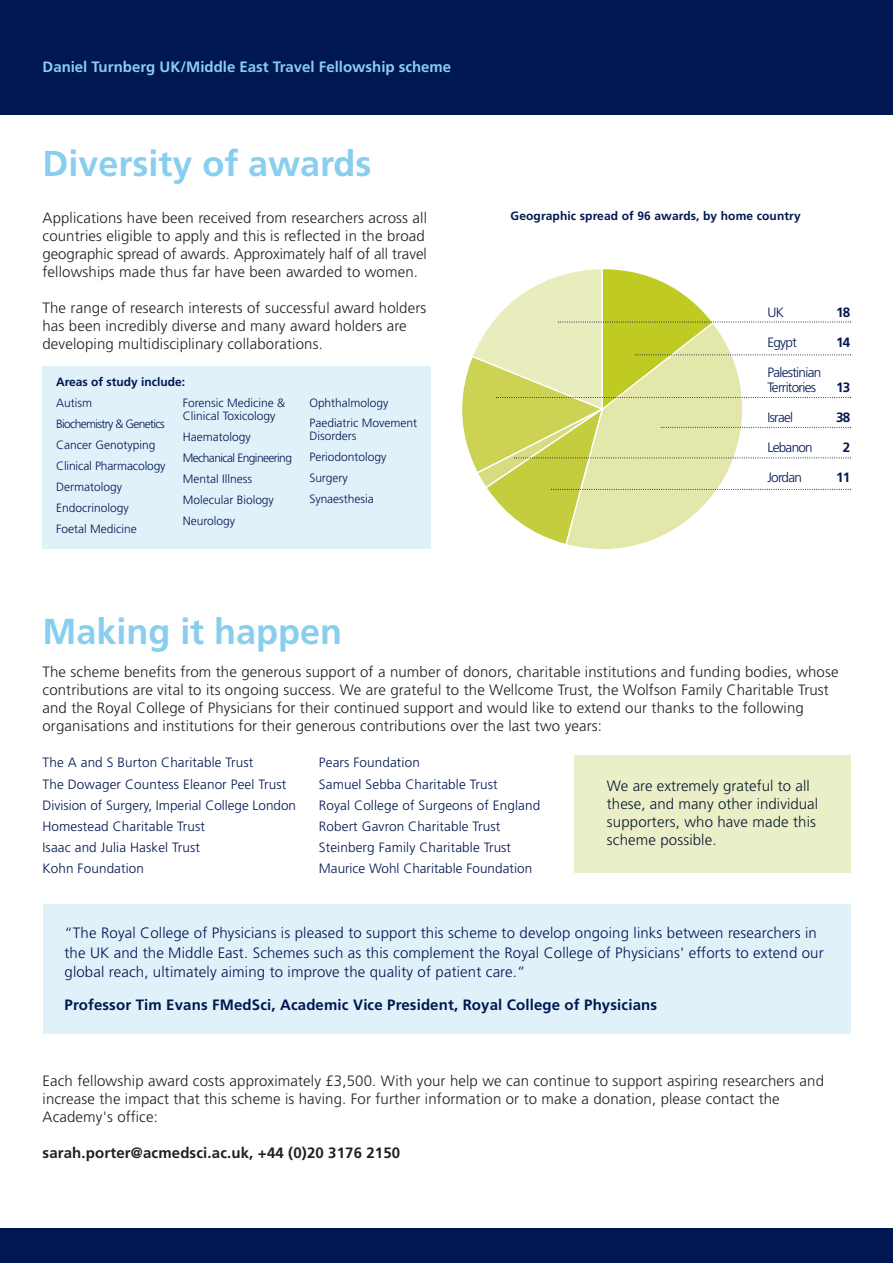
<style>
.page{position:relative;width:893px;height:1263px;background:#fff}
.page>*{position:absolute;margin:0;border:0;box-sizing:border-box;transform-origin:0 0}
.t1{font:700 36px "Frutiger";color:#88ceef}
.t2{font:300 15px/18px "Frutiger";letter-spacing:.01em;color:#231f20}
.t3{font:300 15px/19.5px "Frutiger";letter-spacing:.01em;color:#001751}
.t4{font:300 15px/18px "Frutiger";letter-spacing:.005em;color:#081a32}
.t5{font:700 15px "Frutiger";letter-spacing:.01em;color:#001751}
.t6{font:700 15px "Frutiger";color:#88ceef}
.t7{font:700 15px "Frutiger";letter-spacing:.01em;color:#231f20}
.t8{font:300 13.5px/21px "Frutiger";letter-spacing:.01em;color:#001751}
.t9{font:300 13.5px/15px "Frutiger";letter-spacing:-.05em;color:#001751}
.t10{font:700 13.5px "Frutiger";letter-spacing:-.05em;color:#001751}
.t11{font:300 12px/21px "Frutiger";color:#001751}
.t12{font:700 12px "Frutiger";letter-spacing:.01em;color:#001751}
</style>
<div class="page">
<div style="left:0;top:0;width:893px;height:115px;background:#001751"></div>
<div style="left:0;top:1229px;width:893px;height:34px;background:#001751"></div>
<div style="left:43px;top:366px;width:388px;height:183px;background:#e0f1fa"></div>
<div style="left:43px;top:904px;width:807px;height:130px;background:#e0f1fa"></div>
<svg style="left:462px;top:269px;width:389px;height:280px"></svg>
<div style="left:574px;top:755px;width:276px;height:118px;background:#ebefc8"></div>
<p class="t6" style="left:43px;top:61px;width:410px">Daniel Turnberg UK/Middle East Travel Fellowship scheme</p>
<h1 class="t1" style="left:43px;top:149px;width:331px">Diversity of awards</h1>
<p class="t2" style="left:43px;top:210px;width:386px">Applications have been received from researchers across all countries eligible to apply and this is reflected in the broad geographic spread of awards. Approximately half of all travel fellowships made thus far have been awarded to women.</p>
<p class="t2" style="left:43px;top:300px;width:385px">The range of research interests of successful award holders has been incredibly diverse and many award holders are developing multidisciplinary collaborations.</p>
<p class="t12" style="left:56px;top:377px;width:130px">Areas of study include:</p>
<p class="t11" style="left:56px;top:393px;width:111px">Autism<br>Biochemistry &amp; Genetics<br>Cancer Genotyping<br>Clinical Pharmacology<br>Dermatology<br>Endocrinology<br>Foetal Medicine</p>
<p class="t11" style="left:183px;top:397px;width:104px;line-height:13.5px">Forensic Medicine &amp;<br>Clinical Toxicology</p>
<p class="t11" style="left:183px;top:427px;width:111px">Haematology<br>Mechanical Engineering<br>Mental Illness<br>Molecular Biology<br>Neurology</p>
<p class="t11" style="left:309px;top:394px;width:109px;line-height:19.5px">Ophthalmology<br>Paediatric Movement</p>
<p class="t11" style="left:309px;top:426px;width:79px">Disorders<br>Periodontology<br>Surgery<br>Synaesthesia</p>
<h1 class="t1" style="left:43px;top:617px;width:301px">Making it happen</h1>
<p class="t12" style="left:511px;top:211px;width:292px">Geographic spread of 96 awards, by home country</p>
<p class="t8" style="left:767px;top:302px;width:18px">UK</p>
<p class="t10" style="left:836px;top:306px;width:16px">18</p>
<p class="t8" style="left:767px;top:332px;width:31px">Egypt</p>
<p class="t10" style="left:836px;top:336px;width:16px">14</p>
<p class="t9" style="left:767px;top:365px;width:55px">Palestinian<br>Territories</p>
<p class="t10" style="left:836px;top:381px;width:16px">13</p>
<p class="t8" style="left:767px;top:407px;width:27px">Israel</p>
<p class="t10" style="left:836px;top:411px;width:16px">38</p>
<p class="t9" style="left:767px;top:440px;width:47px">Lebanon</p>
<p class="t10" style="left:843px;top:441px;width:9px">2</p>
<p class="t8" style="left:767px;top:467px;width:36px">Jordan</p>
<p class="t10" style="left:836px;top:471px;width:16px">11</p>
<p class="t2" style="left:43px;top:664px;width:797px">The scheme benefits from the generous support of a number of donors, charitable institutions and funding bodies, whose contributions are vital to its ongoing success. We are grateful to the Wellcome Trust, the Wolfson Family Charitable Trust and the Royal College of Physicians for their continued support and would like to extend our thanks to the following organisations and institutions for their generous contributions over the last two years:</p>
<p class="t8" style="left:43px;top:753px;width:255px">The A and S Burton Charitable Trust<br>The Dowager Countess Eleanor Peel Trust<br>Division of Surgery, Imperial College London<br>Homestead Charitable Trust<br>Isaac and Julia Haskel Trust<br>Kohn Foundation</p>
<p class="t8" style="left:319px;top:753px;width:223px">Pears Foundation<br>Samuel Sebba Charitable Trust<br>Royal College of Surgeons of England<br>Robert Gavron Charitable Trust<br>Steinberg Family Charitable Trust<br>Maurice Wohl Charitable Foundation</p>
<p class="t4" style="left:607px;top:777px;width:213px">We are extremely grateful to all these, and many other individual supporters, who have made this scheme possible.</p>
<p class="t3" style="left:64px;top:924px;width:761px">“The Royal College of Physicians is pleased to support this scheme to develop ongoing links between researchers in the UK and the Middle East. Schemes such as this complement the Royal College of Physicians' efforts to extend our global reach, ultimately aiming to improve the quality of patient care.”</p>
<p class="t5" style="left:65px;top:999px;width:594px">Professor Tim Evans FMedSci, Academic Vice President, Royal College of Physicians</p>
<p class="t2" style="left:43px;top:1073px;width:783px">Each fellowship award costs approximately £3,500. With your help we can continue to support aspiring researchers and increase the impact that this scheme is having. For further information or to make a donation, please contact the<br>Academy's office:</p>
<p class="t7" style="left:43px;top:1146px;width:359px">sarah.porter@acmedsci.ac.uk, +44 (0)20 3176 2150</p>
</div>
